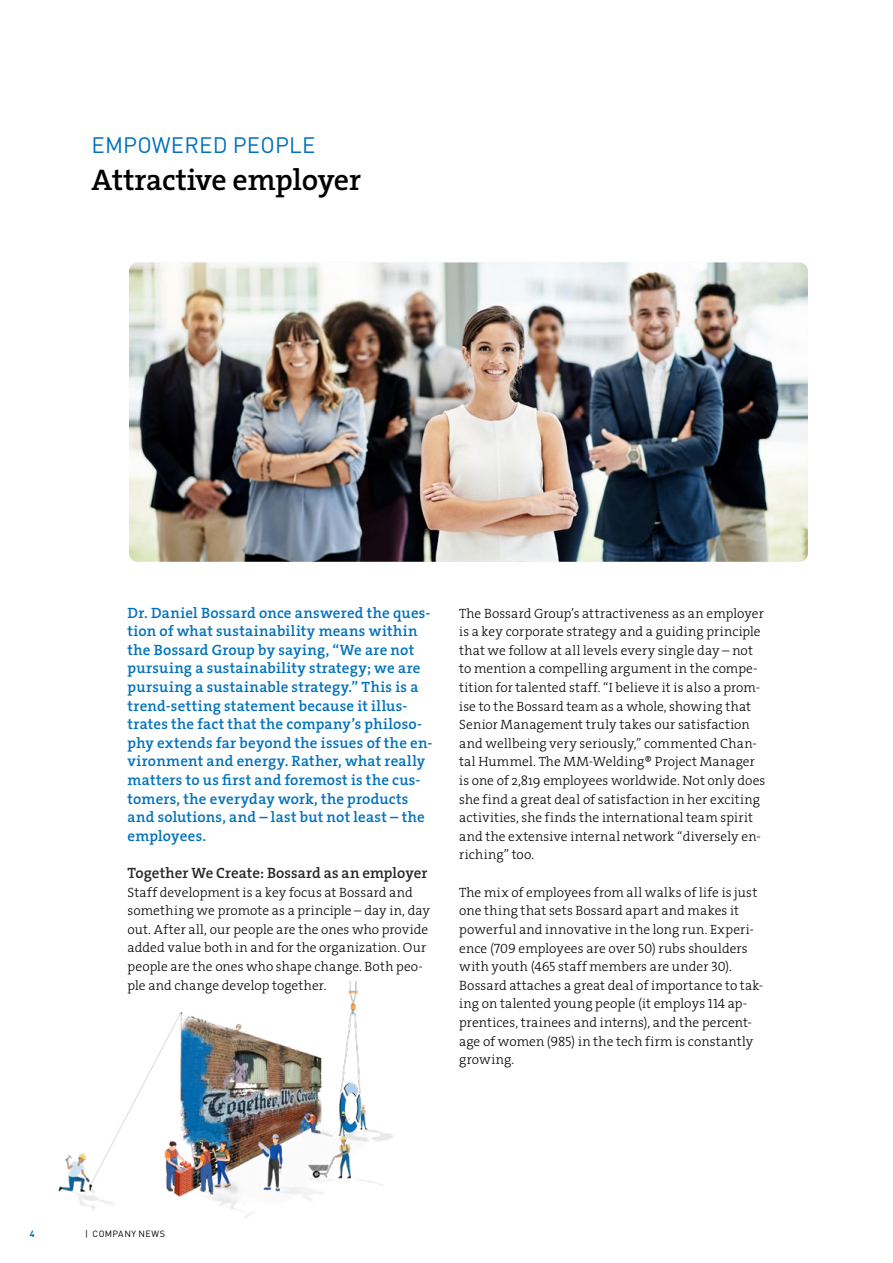
<style>
.page{position:relative;width:893px;height:1263px;background:#fff}
.page>*{position:absolute;margin:0;border:0;box-sizing:border-box;transform-origin:0 0}
.t1{font:30px "The Serif HP6 Se Bld";color:#000}
.t2{font:22.2px "DINOT";letter-spacing:.01em;color:#0072bb}
.t3{font:15px/18.6px "The Serif HP6 Se Bld";letter-spacing:.015em;color:#0072bb}
.t4{font:15px "The Serif HP6 Se Bld";color:#282827}
.t5{font:13.5px/18.6px "The Serif HP3 Lig";letter-spacing:.005em;color:#000}
.t6{font:9px "DINOT";letter-spacing:.045em;color:#000}
.t7{font:700 9px "DINOT";color:#0072bb}
</style>
<div class="page">
<img style="left:129px;top:262px;width:679px;height:300px">
<img style="left:58px;top:981px;width:335px;height:236px">
<h2 class="t2" style="left:92px;top:129px;width:225px">EMPOWERED PEOPLE</h2>
<h1 class="t1" style="left:91px;top:160px;width:271px">Attractive employer</h1>
<p class="t3" style="left:128px;top:603px;width:306px">Dr. Daniel Bossard once answered the ques&shy;tion of what sustainability means within the Bossard Group by saying, “We are not pursuing a sustainability strategy; we are pursuing a sustainable strategy.” This is a trend-setting statement because it illus&shy;trates the fact that the company’s philoso&shy;phy extends far beyond the issues of the en&shy;vironment and energy. Rather, what really matters to us first and foremost is the cus&shy;tomers, the everyday work, the products and solutions, and – last but not least – the employees.</p>
<p class="t4" style="left:128px;top:863px;width:301px">Together We Create: Bossard as an employer</p>
<p class="t5" style="left:128px;top:883px;width:304px">Staff development is a key focus at Bossard and something we promote as a principle – day in, day out. After all, our people are the ones who provide added value both in and for the organization. Our people are the ones who shape change. Both peo&shy;ple and change develop together.</p>
<p class="t5" style="left:459px;top:604px;width:308px">The Bossard Group’s attractiveness as an employer is a key corporate strategy and a guiding principle that we follow at all levels every single day – not to mention a compelling argument in the compe&shy;tition for talented staff. “I believe it is also a prom&shy;ise to the Bossard team as a whole, showing that Senior Management truly takes our satisfaction and wellbeing very seriously,” commented Chan&shy;tal Hummel. The MM-Welding® Project Manager is one of 2,819 employees worldwide. Not only does she find a great deal of satisfaction in her exciting activities, she finds the international team spirit and the extensive internal network “diversely en&shy;riching” too.</p>
<p class="t5" style="left:459px;top:883px;width:305px">The mix of employees from all walks of life is just one thing that sets Bossard apart and makes it powerful and innovative in the long run. Experi&shy;ence (709 employees are over 50) rubs shoulders with youth (465 staff members are under 30).<br>Bossard attaches a great deal of importance to tak&shy;ing on talented young people (it employs 114 ap&shy;prentices, trainees and interns), and the percent&shy;age of women (985) in the tech firm is constantly growing.</p>
<p class="t7" style="left:30px;top:1227px;width:6px">4</p>
<p class="t6" style="left:85px;top:1227px;width:82px">| COMPANY NEWS</p>
</div>
